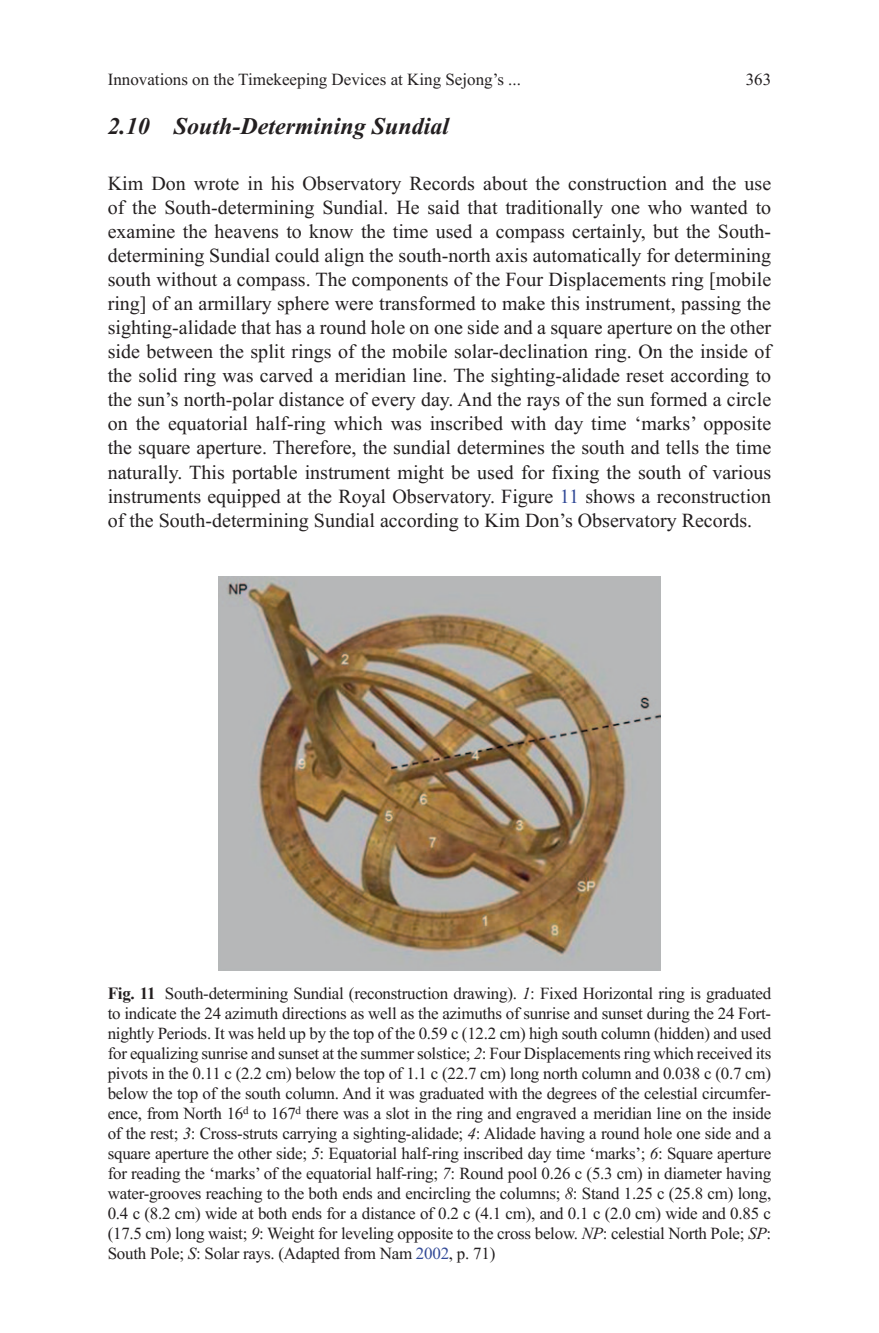
<style>
.page{position:relative;width:879px;height:1333px;background:#fff}
.page>*{position:absolute;margin:0;border:0;box-sizing:border-box;transform-origin:0 0}
.t1{font:italic 700 24px "Times New Roman";color:#231f20}
.t2{font:20px/24px "Times New Roman";color:#231f20;text-align:justify}
.t3{font:17px/20px "Times New Roman";letter-spacing:-.015em;color:#231f20;text-align:justify}
.s1{color:#324a97}
.s2{font-weight:700}
.s3{font-style:italic}
</style>
<div class="page">
<img style="left:218px;top:576px;width:443px;height:394px">
<p class="t3" style="left:108px;top:69px;width:415px">Innovations on the Timekeeping Devices at King Sejong’s ...</p>
<p class="t3" style="left:746px;top:69px;width:27px">363</p>
<h1 class="t1" style="left:108px;top:109px;width:343px">2.10 South-Determining Sundial</h1>
<p class="t2" style="left:108px;top:171px;width:665px">Kim Don wrote in his Observatory Records about the construction and the use of the South-determining Sundial. He said that traditionally one who wanted to examine the heavens to know the time used a compass certainly, but the South&shy;determining Sundial could align the south-north axis automatically for determining south without a compass. The components of the Four Displacements ring [mobile ring] of an armillary sphere were transformed to make this instrument, passing the sighting-alidade that has a round hole on one side and a square aperture on the other side between the split rings of the mobile solar-declination ring. On the inside of the solid ring was carved a meridian line. The sighting-alidade reset according to the sun’s north-polar distance of every day. And the rays of the sun formed a circle on the equatorial half-ring which was inscribed with day time ‘marks’ opposite the square aperture. Therefore, the sundial determines the south and tells the time naturally. This portable instrument might be used for fixing the south of various instruments equipped at the Royal Observatory. Figure <span class="s1">11</span> shows a reconstruction of the South-determining Sundial according to Kim Don’s Observatory Records.</p>
<p class="t3" style="left:108px;top:983px;width:665px"><span class="s2">Fig. 11</span> South-determining Sundial (reconstruction drawing). <span class="s3">1</span>: Fixed Horizontal ring is graduated to indicate the 24 azimuth directions as well as the azimuths of sunrise and sunset during the 24 Fort&shy;nightly Periods. It was held up by the top of the 0.59 c (12.2 cm) high south column (hidden) and used for equalizing sunrise and sunset at the summer solstice; <span class="s3">2</span>: Four Displacements ring which received its pivots in the 0.11 c (2.2 cm) below the top of 1.1 c (22.7 cm) long north column and 0.038 c (0.7 cm) below the top of the south column. And it was graduated with the degrees of the celestial circumfer&shy;ence, from North 16<sup>d</sup> to 167<sup>d</sup> there was a slot in the ring and engraved a meridian line on the inside of the rest; <span class="s3">3</span>: Cross-struts carrying a sighting-alidade; <span class="s3">4</span>: Alidade having a round hole one side and a square aperture the other side; <span class="s3">5</span>: Equatorial half-ring inscribed day time ‘marks’; <span class="s3">6</span>: Square aperture for reading the ‘marks’ of the equatorial half-ring; <span class="s3">7</span>: Round pool 0.26 c (5.3 cm) in diameter having water-grooves reaching to the both ends and encircling the columns; <span class="s3">8</span>: Stand 1.25 c (25.8 cm) long, 0.4 c (8.2 cm) wide at both ends for a distance of 0.2 c (4.1 cm), and 0.1 c (2.0 cm) wide and 0.85 c (17.5 cm) long waist; <span class="s3">9</span>: Weight for leveling opposite to the cross below. <span class="s3">NP</span>: celestial North Pole; <span class="s3">SP</span>:<br>South Pole; <span class="s3">S</span>: Solar rays. (Adapted from Nam <span class="s1">2002</span>, p. 71)</p>
</div>
